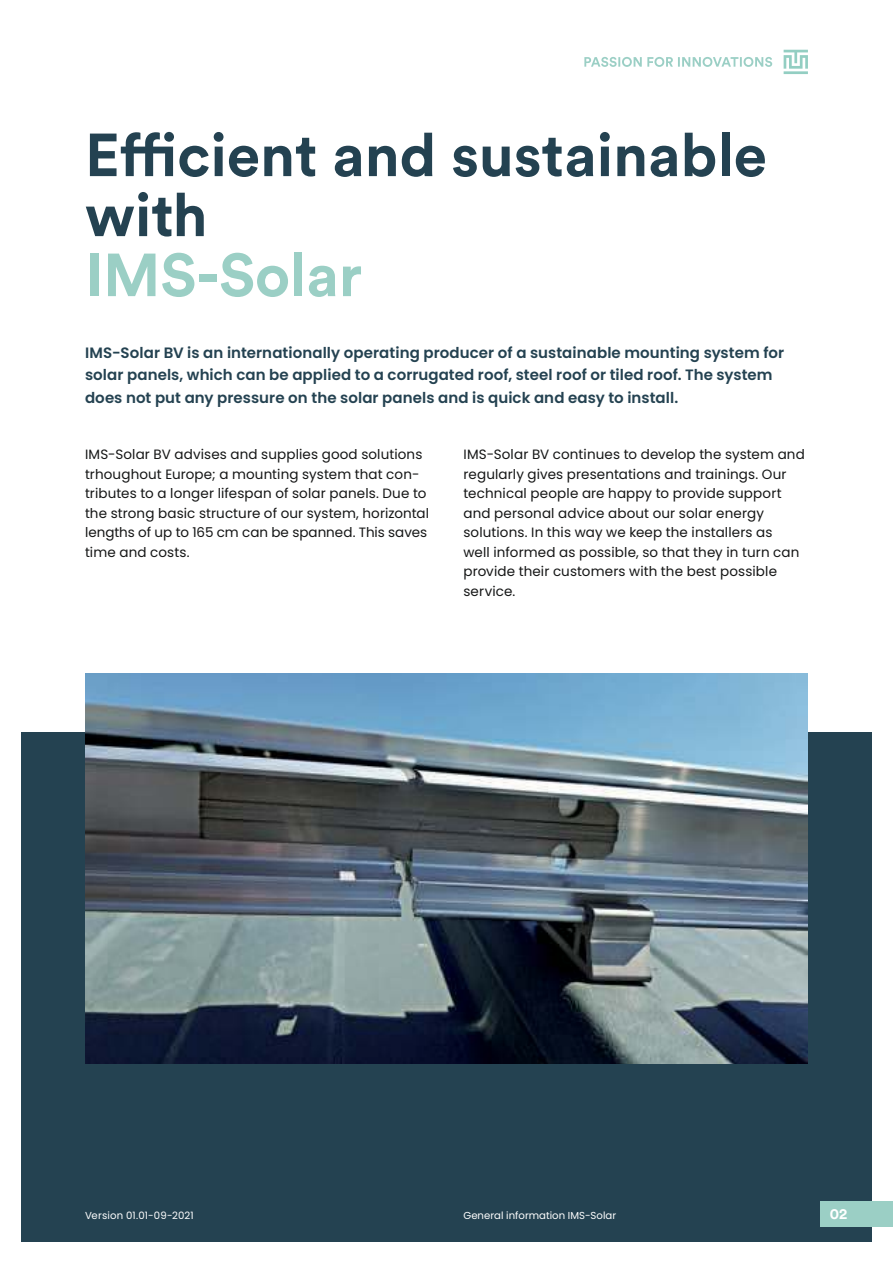
<style>
.page{position:relative;width:893px;height:1263px;background:#fff}
.page>*{position:absolute;margin:0;border:0;box-sizing:border-box;transform-origin:0 0}
.t1{font:700 60px/60px "Circular Std";color:#244251}
.t2{font:700 60px "Circular Std";color:#9bcfc5}
.t3{font:600 15px/22.5px "Poppins";letter-spacing:.005em;color:#244251}
.t4{font:700 15px "Circular Std";color:#fff}
.t5{font:13.5px/19.5px "Poppins";letter-spacing:.01em;color:#151616}
.t6{font:10.2px "Poppins";color:#fff}
</style>
<div class="page">
<div style="left:21px;top:1186px;width:851px;height:56px;background:#244251"></div>
<div style="left:821px;top:1201px;width:72px;height:26px;background:#9bcfc5"></div>
<svg style="left:584px;top:57px;width:188px;height:10px"></svg>
<svg style="left:784px;top:50px;width:24px;height:24px"></svg>
<div style="left:21px;top:732px;width:851px;height:461px;background:#244251"></div>
<img style="left:85px;top:674px;width:723px;height:390px">
<h1 class="t1" style="left:85px;top:130px;width:683px">Efficient and sustainable with</h1>
<h1 class="t2" style="left:85px;top:252px;width:279px">IMS-Solar</h1>
<p class="t3" style="left:85px;top:343px;width:701px">IMS-Solar BV is an internationally operating producer of a sustainable mounting system for solar panels, which can be applied to a corrugated roof, steel roof or tiled roof. The system does not put any pressure on the solar panels and is quick and easy to install.</p>
<p class="t5" style="left:85px;top:446px;width:346px">IMS-Solar BV advises and supplies good solutions trhoughout Europe; a mounting system that con&shy;tributes to a longer lifespan of solar panels. Due to the strong basic structure of our system, horizontal lengths of up to 165 cm can be spanned. This saves time and costs.</p>
<p class="t5" style="left:463px;top:446px;width:343px">IMS-Solar BV continues to develop the system and regularly gives presentations and trainings. Our technical people are happy to provide support and personal advice about our solar energy solutions. In this way we keep the installers as<br>well informed as possible, so that they in turn can provide their customers with the best possible service.</p>
<p class="t6" style="left:85px;top:1210px;width:110px">Version 01.01-09-2021</p>
<p class="t6" style="left:463px;top:1210px;width:154px">General information IMS-Solar</p>
<p class="t4" style="left:830px;top:1208px;width:19px">02</p>
</div>
